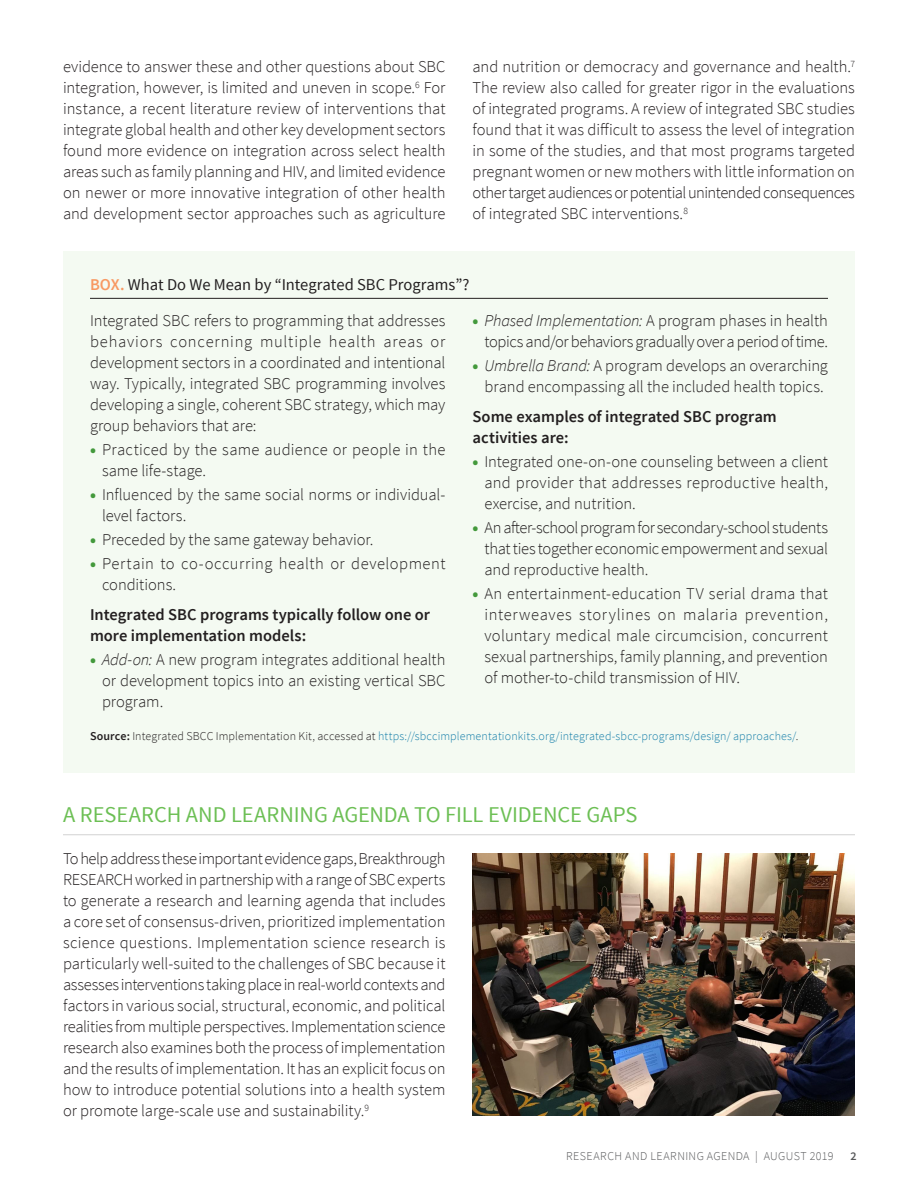
<style>
.page{position:relative;width:918px;height:1188px;background:#fff}
.page>*{position:absolute;margin:0;border:0;box-sizing:border-box;transform-origin:0 0}
.H1_Section_Header{font:22.5px "Source Sans Pro";letter-spacing:-.01em;color:#6cbf54}
.Body_Copy{font:300 16.5px/21px "Source Sans Pro";letter-spacing:-.005em;color:#231f20;text-align:justify}
.H2_Para_Header{font:600 16.5px/21px "Source Sans Pro";color:#231f20}
.Body_Copy-2{font:300 16.5px/21px "Source Sans Pro";letter-spacing:.015em;color:#231f20}
.Body_Copy-3{font:300 16.5px/21px "Source Sans Pro";letter-spacing:.025em;color:#231f20}
.H3_Figure_Header{font:16.5px "Source Sans Pro";letter-spacing:-.005em;color:#231f20}
.Body_Copy-4{font:300 12px "Source Sans Pro";letter-spacing:.01em;color:#167faa}
.t1{font:300 12px "Source Sans Pro";letter-spacing:.03em;color:#57585a}
.t2{font:600 12px "Source Sans Pro";color:#57585a}
.s1{font-weight:600;color:#f89963}
.s2{font-weight:900;color:#43993c}
.s3{font-style:italic}
.s4{font-weight:600;color:#231f20}
.s5{color:#231f20}
</style>
<div class="page">
<hr style="left:63px;top:834px;width:792px;height:1px;background:#d2d2d2">
<div style="left:63px;top:251px;width:792px;height:522px;background:#f4faf2"></div>
<hr style="left:90px;top:298px;width:738px;height:1px;background:#231f20">
<img style="left:472px;top:853px;width:383px;height:263px">
<p class="Body_Copy" style="left:63px;top:56px;width:384px">evidence to answer these and other questions about SBC integration, however, is limited and uneven in scope.<sup>6</sup> For instance, a recent literature review of interventions that integrate global health and other key development sectors found more evidence on integration across select health areas such as family planning and HIV, and limited evidence on newer or more innovative integration of other health and development sector approaches such as agriculture</p>
<p class="Body_Copy" style="left:472px;top:56px;width:384px">and nutrition or democracy and governance and health.<sup>7<br></sup>The review also called for greater rigor in the evaluations of integrated programs. A review of integrated SBC studies found that it was difficult to assess the level of integration in some of the studies, and that most programs targeted pregnant women or new mothers with little information on other target audiences or potential unintended consequences of integrated SBC interventions.<sup>8</sup></p>
<p class="H3_Figure_Header" style="left:90px;top:275px;width:381px"><span class="s1">BOX.</span> What Do We Mean by “Integrated SBC Programs”?</p>
<p class="Body_Copy" style="left:90px;top:311px;width:357px">Integrated SBC refers to programming that addresses behaviors concerning multiple health areas or development sectors in a coordinated and intentional way. Typically, integrated SBC programming involves developing a single, coherent SBC strategy, which may group behaviors that are:</p>
<p class="Body_Copy-2" style="left:102px;top:440px;width:345px;text-indent:-12px"><span class="s2">•</span> Practiced by the same audience or people in the same life-stage.</p>
<p class="Body_Copy" style="left:102px;top:485px;width:345px;text-indent:-12px"><span class="s2">•</span> Influenced by the same social norms or individual&shy;level factors.</p>
<p class="Body_Copy" style="left:90px;top:530px;width:285px"><span class="s2">•</span> Preceded by the same gateway behavior.</p>
<p class="Body_Copy-3" style="left:102px;top:554px;width:345px;text-indent:-12px"><span class="s2">•</span> Pertain to co-occurring health or development conditions.</p>
<p class="H2_Para_Header" style="left:90px;top:605px;width:342px">Integrated SBC programs typically follow one or more implementation models:</p>
<p class="Body_Copy" style="left:102px;top:650px;width:345px;text-indent:-12px"><span class="s2">•</span> <span class="s3">Add-on:</span> A new program integrates additional health or development topics into an existing vertical SBC program.</p>
<p class="Body_Copy" style="left:472px;top:311px;width:357px;text-align:right"><span class="s2">•</span> <span class="s3">Phased Implementation:</span> A program phases in health topics and/or behaviors gradually over a period of time.</p>
<p class="Body_Copy" style="left:472px;top:356px;width:357px;text-align:center"><span class="s2">•</span> <span class="s3">Umbrella Brand:</span> A program develops an overarching brand encompassing all the included health topics.</p>
<p class="H2_Para_Header" style="left:472px;top:407px;width:306px">Some examples of integrated SBC program activities are:</p>
<p class="Body_Copy" style="left:484px;top:452px;width:345px;text-indent:-12px"><span class="s2">•</span> Integrated one-on-one counseling between a client and provider that addresses reproductive health, exercise, and nutrition.</p>
<p class="Body_Copy" style="left:484px;top:518px;width:345px;text-indent:-12px"><span class="s2">•</span> An after-school program for secondary-school students that ties together economic empowerment and sexual and reproductive health.</p>
<p class="Body_Copy" style="left:484px;top:584px;width:345px;text-indent:-12px"><span class="s2">•</span> An entertainment-education TV serial drama that interweaves storylines on malaria prevention, voluntary medical male circumcision, concurrent sexual partnerships, family planning, and prevention of mother-to-child transmission of HIV.</p>
<p class="Body_Copy-4" style="left:90px;top:729px;width:710px"><span class="s4">Source:</span> <span class="s5">Integrated SBCC Implementation Kit, accessed at</span> https://sbccimplementationkits.org/integrated-sbcc-programs/design/ approaches/<span class="s5">.</span></p>
<p class="H1_Section_Header" style="left:63px;top:801px;width:576px">A RESEARCH AND LEARNING AGENDA TO FILL EVIDENCE GAPS</p>
<p class="Body_Copy" style="left:63px;top:848px;width:384px">To help address these important evidence gaps, Breakthrough RESEARCH worked in partnership with a range of SBC experts to generate a research and learning agenda that includes a core set of consensus-driven, prioritized implementation science questions. Implementation science research is particularly well-suited to the challenges of SBC because it assesses interventions taking place in real-world contexts and factors in various social, structural, economic, and political realities from multiple perspectives. Implementation science research also examines both the process of implementation and the results of implementation. It has an explicit focus on how to introduce potential solutions into a health system or promote large-scale use and sustainability.<sup>9</sup></p>
<p class="t1" style="left:566px;top:1149px;width:269px">RESEARCH AND LEARNING AGENDA | AUGUST 2019</p>
<p class="t2" style="left:851px;top:1148px;width:8px">2</p>
</div>
